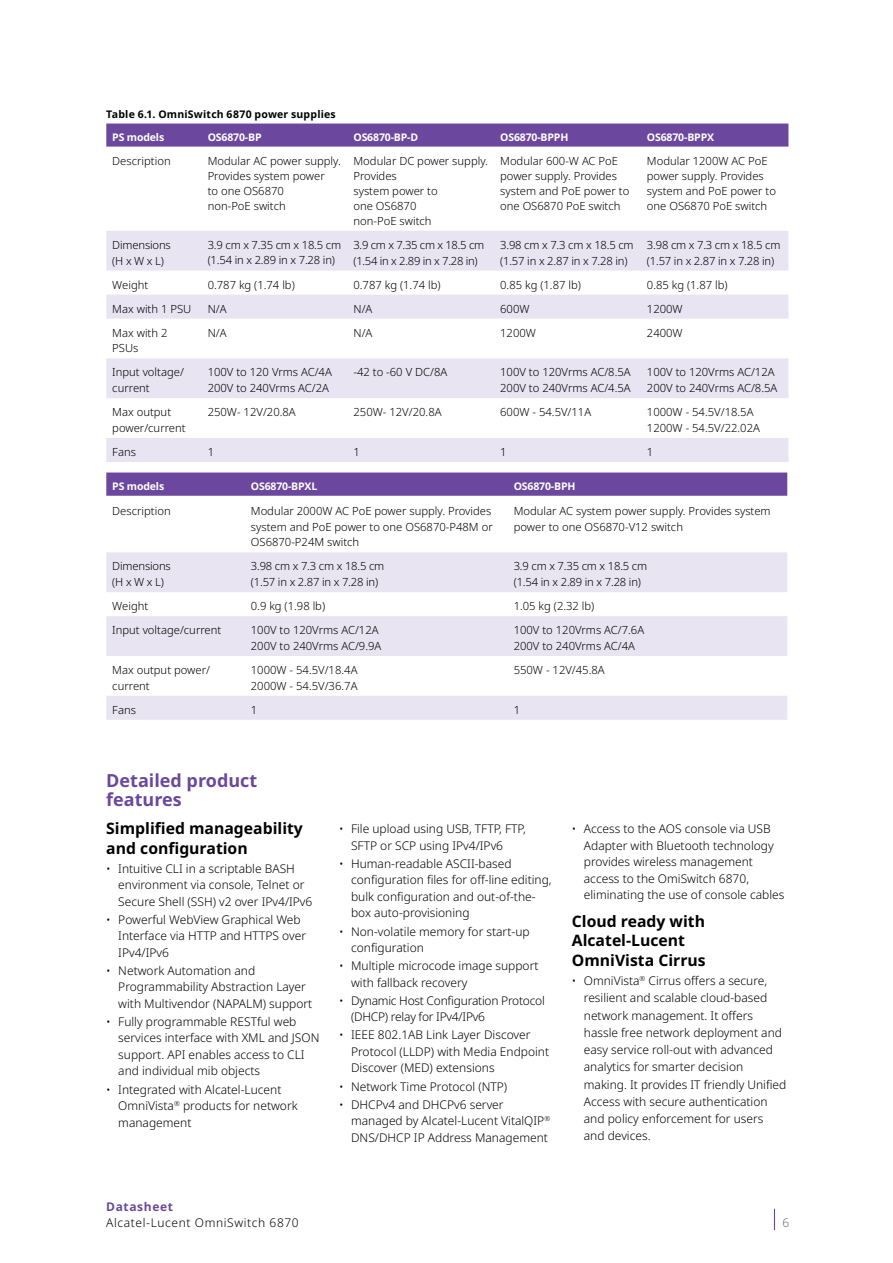
<style>
.page{position:relative;width:893px;height:1263px;background:#fff}
.page>*{position:absolute;margin:0;border:0;box-sizing:border-box;transform-origin:0 0}
.t1{font:700 18px/19.5px "Noto Sans";color:#6b489d}
.t2{font:700 15.75px/19.5px "Noto Sans";color:#000}
.t3{font:300 12px/16.5px "Noto Sans";color:#000}
.t4{font:300 12px/16.5px "Noto Sans";letter-spacing:-.02em;color:#000}
.t5{font:300 12px "Noto Sans";letter-spacing:.05em;color:#000}
.t6{font:700 12px "Noto Sans";letter-spacing:.05em;color:#6b489d}
.t7{font:300 12px "Noto Sans";color:#6d6e71}
.t8{font:300 11.25px/15.8px "Noto Sans";color:#000}
.t9{font:300 11.25px/15.8px "Noto Sans";letter-spacing:-.025em;color:#000}
.t10{font:700 10.5px "Noto Sans";letter-spacing:-.015em;color:#fff}
.t11{font:700 10.5px "Noto Sans";letter-spacing:.02em;color:#000}
</style>
<div class="page">
<svg style="left:774px;top:1209px;width:1px;height:21px"></svg>
<div style="left:106px;top:124px;width:682px;height:23px;background:#6b489d"></div>
<svg style="left:106px;top:231px;width:682px;height:231px;fill:#e8e4f2"></svg>
<svg style="left:106px;top:472px;width:681px;height:24px;background:#6f4da0"></svg>
<svg style="left:106px;top:552px;width:681px;height:168px;fill:#e8e4f2"></svg>
<p class="t11" style="left:106px;top:106px;width:231px">Table 6.1. OmniSwitch 6870 power supplies</p>
<p class="t10" style="left:112px;top:130px;width:53px">PS models</p>
<p class="t10" style="left:208px;top:130px;width:55px">OS6870-BP</p>
<p class="t10" style="left:353px;top:130px;width:66px">OS6870-BP-D</p>
<p class="t10" style="left:500px;top:130px;width:70px">OS6870-BPPH</p>
<p class="t10" style="left:647px;top:130px;width:69px">OS6870-BPPX</p>
<p class="t8" style="left:112px;top:153px;width:60px">Description</p>
<p class="t8" style="left:208px;top:153px;width:135px;line-height:15px">Modular AC power supply.<br>Provides system power<br>to one OS6870<br>non-PoE switch</p>
<p class="t8" style="left:353px;top:153px;width:136px;line-height:15px">Modular DC power supply.<br>Provides<br>system power to<br>one OS6870<br>non-PoE switch</p>
<p class="t8" style="left:500px;top:153px;width:131px;line-height:15px">Modular 600-W AC PoE power supply. Provides system and PoE power to one OS6870 PoE switch</p>
<p class="t8" style="left:647px;top:153px;width:131px;line-height:15px">Modular 1200W AC PoE power supply. Provides system and PoE power to one OS6870 PoE switch</p>
<p class="t8" style="left:112px;top:237px;width:60px">Dimensions (H x W x L)</p>
<p class="t8" style="left:208px;top:237px;width:135px;line-height:15px">3.9 cm x 7.35 cm x 18.5 cm (1.54 in x 2.89 in x 7.28 in)</p>
<p class="t9" style="left:353px;top:237px;width:132px">3.9 cm x 7.35 cm x 18.5 cm (1.54 in x 2.89 in x 7.28 in)</p>
<p class="t8" style="left:500px;top:237px;width:135px">3.98 cm x 7.3 cm x 18.5 cm (1.57 in x 2.87 in x 7.28 in)</p>
<p class="t8" style="left:647px;top:237px;width:135px">3.98 cm x 7.3 cm x 18.5 cm (1.57 in x 2.87 in x 7.28 in)</p>
<p class="t8" style="left:112px;top:277px;width:37px">Weight</p>
<p class="t8" style="left:208px;top:277px;width:89px">0.787 kg (1.74 lb)</p>
<p class="t8" style="left:353px;top:277px;width:89px">0.787 kg (1.74 lb)</p>
<p class="t8" style="left:500px;top:277px;width:82px">0.85 kg (1.87 lb)</p>
<p class="t8" style="left:647px;top:277px;width:82px">0.85 kg (1.87 lb)</p>
<p class="t8" style="left:112px;top:301px;width:81px">Max with 1 PSU</p>
<p class="t8" style="left:208px;top:301px;width:20px">N/A</p>
<p class="t8" style="left:353px;top:301px;width:20px">N/A</p>
<p class="t8" style="left:500px;top:301px;width:31px">600W</p>
<p class="t8" style="left:647px;top:301px;width:37px">1200W</p>
<p class="t8" style="left:112px;top:325px;width:57px">Max with 2<br>PSUs</p>
<p class="t8" style="left:208px;top:325px;width:20px">N/A</p>
<p class="t8" style="left:353px;top:325px;width:20px">N/A</p>
<p class="t8" style="left:500px;top:325px;width:37px">1200W</p>
<p class="t8" style="left:647px;top:325px;width:37px">2400W</p>
<p class="t8" style="left:112px;top:365px;width:73px">Input voltage/ current</p>
<p class="t8" style="left:208px;top:365px;width:126px">100V to 120 Vrms AC/4A<br>200V to 240Vrms AC/2A</p>
<p class="t8" style="left:353px;top:365px;width:95px">-42 to -60 V DC/8A</p>
<p class="t8" style="left:500px;top:365px;width:132px">100V to 120Vrms AC/8.5A<br>200V to 240Vrms AC/4.5A</p>
<p class="t8" style="left:647px;top:365px;width:132px">100V to 120Vrms AC/12A<br>200V to 240Vrms AC/8.5A</p>
<p class="t8" style="left:112px;top:404px;width:75px">Max output power/current</p>
<p class="t8" style="left:208px;top:404px;width:90px">250W- 12V/20.8A</p>
<p class="t8" style="left:353px;top:404px;width:90px">250W- 12V/20.8A</p>
<p class="t8" style="left:500px;top:404px;width:93px">600W - 54.5V/11A</p>
<p class="t8" style="left:647px;top:404px;width:115px">1000W - 54.5V/18.5A<br>1200W - 54.5V/22.02A</p>
<p class="t8" style="left:112px;top:444px;width:25px">Fans</p>
<p class="t8" style="left:208px;top:444px;width:8px">1</p>
<p class="t8" style="left:353px;top:444px;width:8px">1</p>
<p class="t8" style="left:500px;top:444px;width:8px">1</p>
<p class="t8" style="left:647px;top:444px;width:8px">1</p>
<p class="t10" style="left:112px;top:478px;width:53px">PS models</p>
<p class="t10" style="left:251px;top:478px;width:68px">OS6870-BPXL</p>
<p class="t10" style="left:514px;top:478px;width:63px">OS6870-BPH</p>
<p class="t8" style="left:112px;top:503px;width:60px">Description</p>
<p class="t8" style="left:251px;top:503px;width:243px">Modular 2000W AC PoE power supply. Provides system and PoE power to one OS6870-P48M or<br>OS6870-P24M switch</p>
<p class="t8" style="left:514px;top:503px;width:258px">Modular AC system power supply. Provides system power to one OS6870-V12 switch</p>
<p class="t8" style="left:112px;top:559px;width:60px">Dimensions (H x W x L)</p>
<p class="t8" style="left:251px;top:559px;width:135px">3.98 cm x 7.3 cm x 18.5 cm (1.57 in x 2.87 in x 7.28 in)</p>
<p class="t8" style="left:514px;top:559px;width:135px">3.9 cm x 7.35 cm x 18.5 cm (1.54 in x 2.89 in x 7.28 in)</p>
<p class="t8" style="left:112px;top:598px;width:37px">Weight</p>
<p class="t8" style="left:251px;top:598px;width:76px">0.9 kg (1.98 lb)</p>
<p class="t8" style="left:514px;top:598px;width:82px">1.05 kg (2.32 lb)</p>
<p class="t8" style="left:112px;top:622px;width:111px">Input voltage/current</p>
<p class="t8" style="left:251px;top:622px;width:132px">100V to 120Vrms AC/12A<br>200V to 240Vrms AC/9.9A</p>
<p class="t8" style="left:514px;top:622px;width:132px">100V to 120Vrms AC/7.6A<br>200V to 240Vrms AC/4A</p>
<p class="t8" style="left:112px;top:662px;width:99px">Max output power/ current</p>
<p class="t8" style="left:251px;top:662px;width:108px">1000W - 54.5V/18.4A<br>2000W - 54.5V/36.7A</p>
<p class="t8" style="left:514px;top:662px;width:93px">550W - 12V/45.8A</p>
<p class="t8" style="left:112px;top:702px;width:25px">Fans</p>
<p class="t8" style="left:251px;top:702px;width:8px">1</p>
<p class="t8" style="left:514px;top:702px;width:8px">1</p>
<h1 class="t1" style="left:106px;top:771px;width:152px">Detailed product features</h1>
<h2 class="t2" style="left:106px;top:819px;width:198px">Simplified manageability and configuration</h2>
<p class="t3" style="left:118px;top:860px;width:196px;text-indent:-12px">• Intuitive CLI in a scriptable BASH environment via console, Telnet or<br>Secure Shell (SSH) v2 over IPv4/IPv6</p>
<p class="t3" style="left:118px;top:911px;width:189px;text-indent:-12px">• Powerful WebView Graphical Web<br>Interface via HTTP and HTTPS over<br>IPv4/IPv6</p>
<p class="t3" style="left:118px;top:962px;width:196px;text-indent:-12px">• Network Automation and<br>Programmability Abstraction Layer with Multivendor (NAPALM) support</p>
<p class="t3" style="left:118px;top:1013px;width:203px;text-indent:-12px">• Fully programmable RESTful web services interface with XML and JSON support. API enables access to CLI and individual mib objects</p>
<p class="t3" style="left:118px;top:1081px;width:181px;text-indent:-12px">• Integrated with Alcatel-Lucent<br>OmniVista<sup>®</sup> products for network management</p>
<p class="t3" style="left:351px;top:821px;width:176px;text-indent:-12px">• File upload using USB, TFTP, FTP,<br>SFTP or SCP using IPv4/IPv6</p>
<p class="t3" style="left:351px;top:855px;width:202px;text-indent:-12px">• Human-readable ASCII-based configuration files for off-line editing, bulk configuration and out-of-the&shy;box auto-provisioning</p>
<p class="t3" style="left:351px;top:923px;width:180px;text-indent:-12px">• Non-volatile memory for start-up configuration</p>
<p class="t3" style="left:351px;top:958px;width:189px;text-indent:-12px">• Multiple microcode image support with fallback recovery</p>
<p class="t4" style="left:351px;top:992px;width:195px;text-indent:-12px">• Dynamic Host Configuration Protocol (DHCP) relay for IPv4/IPv6</p>
<p class="t3" style="left:351px;top:1027px;width:200px;text-indent:-12px">• IEEE 802.1AB Link Layer Discover<br>Protocol (LLDP) with Media Endpoint<br>Discover (MED) extensions</p>
<p class="t3" style="left:339px;top:1078px;width:170px">• Network Time Protocol (NTP)</p>
<p class="t3" style="left:351px;top:1096px;width:201px;text-indent:-12px">• DHCPv4 and DHCPv6 server managed by Alcatel-Lucent VitalQIP<sup>®<br></sup>DNS/DHCP IP Address Management</p>
<p class="t3" style="left:584px;top:821px;width:202px;text-indent:-12px">• Access to the AOS console via USB Adapter with Bluetooth technology provides wireless management access to the OmiSwitch 6870, eliminating the use of console cables</p>
<h2 class="t2" style="left:572px;top:912px;width:135px">Cloud ready with<br>Alcatel-Lucent<br>OmniVista Cirrus</h2>
<p class="t3" style="left:584px;top:972px;width:204px;line-height:17.2px;text-indent:-12px">• OmniVista<sup>®</sup> Cirrus offers a secure, resilient and scalable cloud-based network management. It offers hassle free network deployment and easy service roll-out with advanced analytics for smarter decision making. It provides IT friendly Unified<br>Access with secure authentication and policy enforcement for users and devices.</p>
<p class="t6" style="left:106px;top:1198px;width:68px">Datasheet</p>
<p class="t5" style="left:106px;top:1214px;width:194px">Alcatel-Lucent OmniSwitch 6870</p>
<p class="t7" style="left:782px;top:1214px;width:8px">6</p>
</div>
